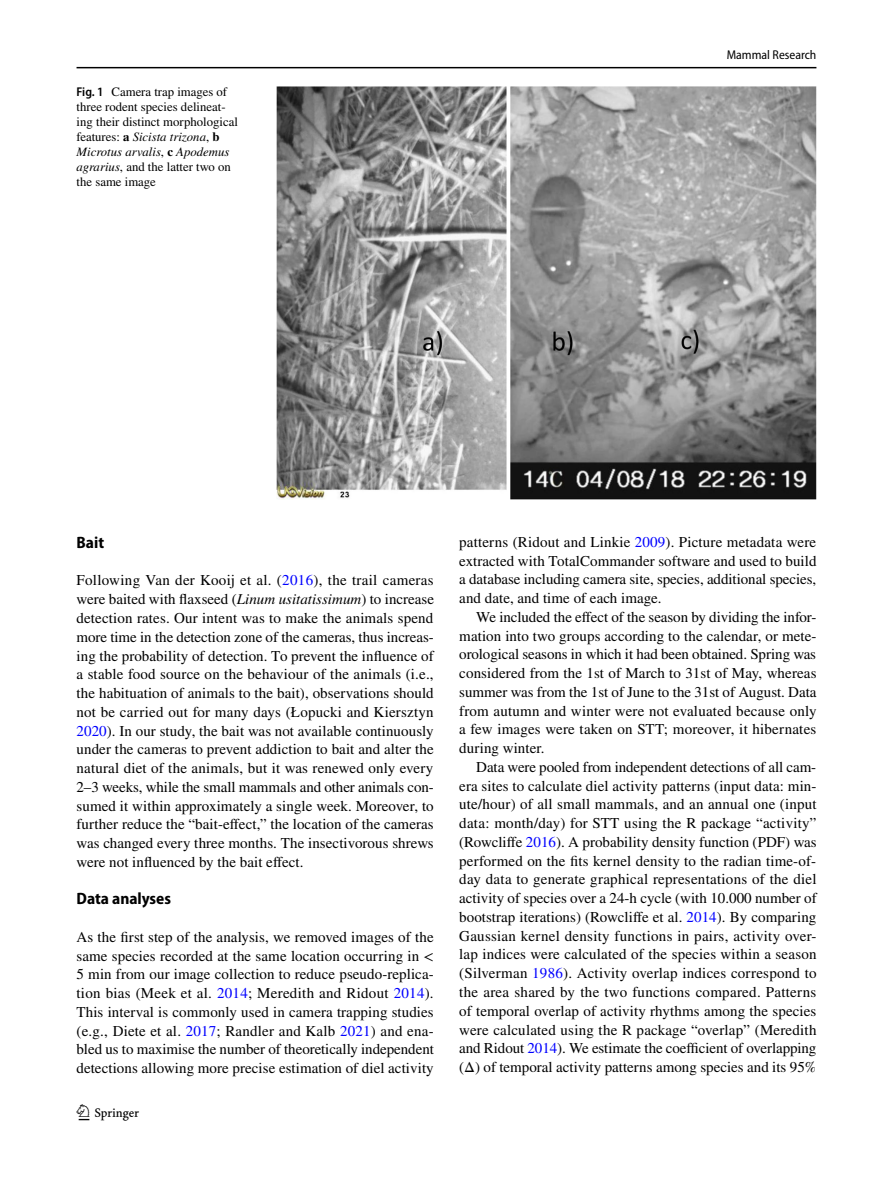
<style>
.page{position:relative;width:893px;height:1187px;background:#fff}
.page>*{position:absolute;margin:0;border:0;box-sizing:border-box;transform-origin:0 0}
.t1{font:22.5px "Springnew Regular 2";color:#000}
.t2{font:700 semi-condensed 16.5px "Myriad Pro";color:#000}
.t3{font:15px/18.8px "STIX";letter-spacing:.005em;color:#000;text-align:justify}
.t4{font:12.75px/15px "STIX";color:#000}
.t5{font:semi-condensed 12.75px "Myriad Pro";color:#000}
.s1{font-family:"Myriad Pro";font-weight:600;font-stretch:semi-condensed}
.s2{font-weight:700}
.s3{font-style:italic}
.s4{color:#00f}
</style>
<div class="page">
<hr style="left:77px;top:67px;width:739px;height:1px;background:#000">
<img style="left:276px;top:87px;width:540px;height:413px">
<p class="t4" style="left:77px;top:85px;width:163px"><span class="s1">Fig. 1</span> Camera trap images of three rodent species delineat&shy;ing their distinct morphological features: <span class="s2">a</span> <span class="s3">Sicista trizona</span>, <span class="s2">b<br></span><span class="s3">Microtus arvalis</span>, <span class="s2">c</span> <span class="s3">Apodemus agrarius</span>, and the latter two on the same image</p>
<p class="t5" style="left:727px;top:48px;width:91px">Mammal Research</p>
<p class="t2" style="left:77px;top:533px;width:29px">Bait</p>
<p class="t3" style="left:77px;top:572px;width:359px">Following Van der Kooij et al. (<span class="s4">2016</span>), the trail cameras were baited with flaxseed (<span class="s3">Linum usitatissimum</span>) to increase detection rates. Our intent was to make the animals spend more time in the detection zone of the cameras, thus increas&shy;ing the probability of detection. To prevent the influence of a stable food source on the behaviour of the animals (i.e., the habituation of animals to the bait), observations should not be carried out for many days (Łopucki and Kiersztyn <span class="s4">2020</span>). In our study, the bait was not available continuously under the cameras to prevent addiction to bait and alter the natural diet of the animals, but it was renewed only every 2–3 weeks, while the small mammals and other animals con&shy;sumed it within approximately a single week. Moreover, to further reduce the “bait-effect,” the location of the cameras was changed every three months. The insectivorous shrews were not influenced by the bait effect.</p>
<p class="t2" style="left:77px;top:889px;width:96px">Data analyses</p>
<p class="t3" style="left:77px;top:928px;width:359px">As the first step of the analysis, we removed images of the same species recorded at the same location occurring in &lt; 5 min from our image collection to reduce pseudo-replica&shy;tion bias (Meek et al. <span class="s4">2014</span>; Meredith and Ridout <span class="s4">2014</span>).<br>This interval is commonly used in camera trapping studies (e.g., Diete et al. <span class="s4">2017</span>; Randler and Kalb <span class="s4">2021</span>) and ena&shy;bled us to maximise the number of theoretically independent detections allowing more precise estimation of diel activity</p>
<h1 class="t1" style="left:79px;top:1104px;width:62px">1 3</h1>
<p class="t3" style="left:459px;top:533px;width:359px">patterns (Ridout and Linkie <span class="s4">2009</span>). Picture metadata were extracted with TotalCommander software and used to build a database including camera site, species, additional species, and date, and time of each image.</p>
<p class="t3" style="left:459px;top:608px;width:359px;text-indent:17px">We included the effect of the season by dividing the infor&shy;mation into two groups according to the calendar, or mete&shy;orological seasons in which it had been obtained. Spring was considered from the 1st of March to 31st of May, whereas summer was from the 1st of June to the 31st of August. Data from autumn and winter were not evaluated because only a few images were taken on STT; moreover, it hibernates during winter.</p>
<p class="t3" style="left:459px;top:758px;width:359px;text-indent:17px">Data were pooled from independent detections of all cam&shy;era sites to calculate diel activity patterns (input data: min&shy;ute/hour) of all small mammals, and an annual one (input data: month/day) for STT using the R package “activity” (Rowcliffe <span class="s4">2016</span>). A probability density function (PDF) was performed on the fits kernel density to the radian time-of&shy;day data to generate graphical representations of the diel activity of species over a 24-h cycle (with 10.000 number of bootstrap iterations) (Rowcliffe et al. <span class="s4">2014</span>). By comparing Gaussian kernel density functions in pairs, activity over&shy;lap indices were calculated of the species within a season (Silverman <span class="s4">1986</span>). Activity overlap indices correspond to the area shared by the two functions compared. Patterns of temporal overlap of activity rhythms among the species were calculated using the R package “overlap” (Meredith and Ridout <span class="s4">2014</span>). We estimate the coefficient of overlapping (Δ) of temporal activity patterns among species and its 95%</p>
</div>
